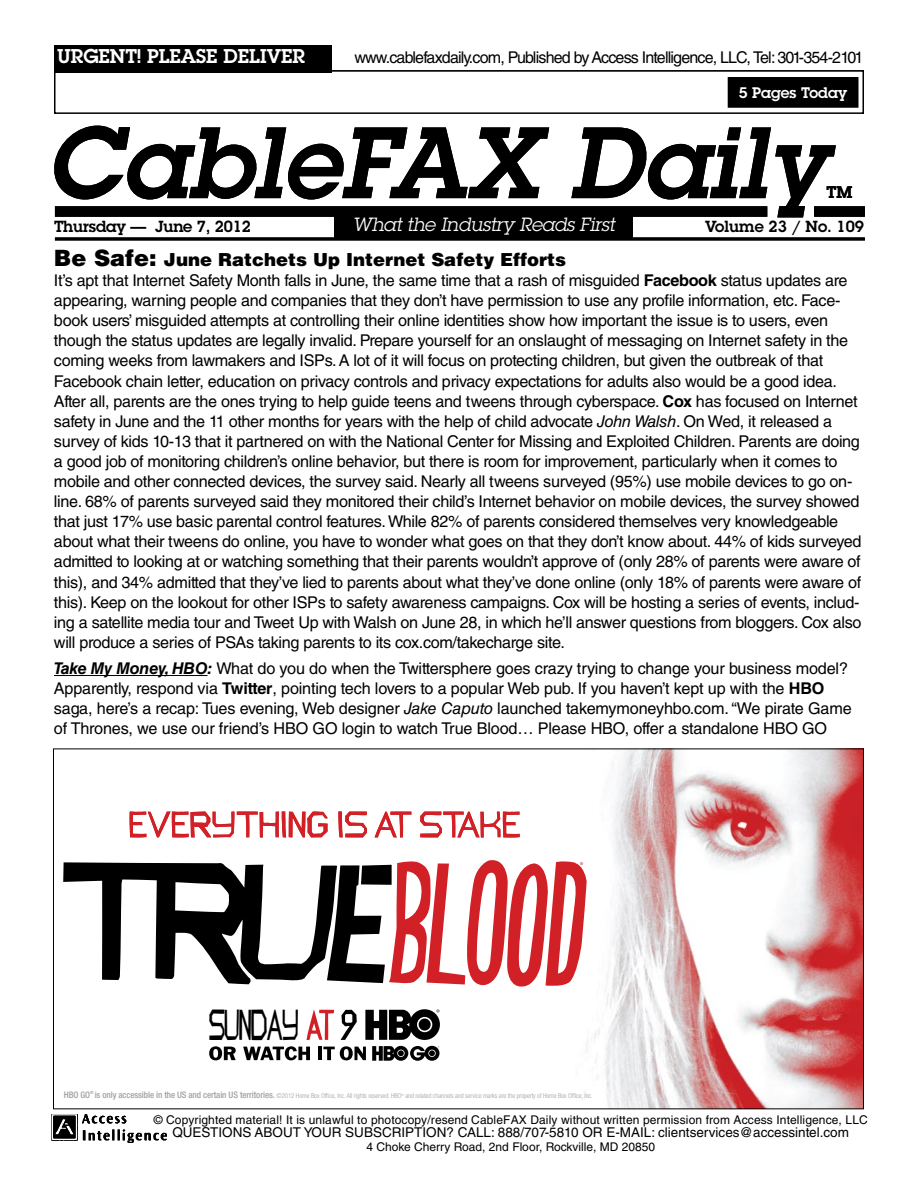
<style>
.page{position:relative;width:918px;height:1188px;background:#fff}
.page>*{position:absolute;margin:0;border:0;box-sizing:border-box;transform-origin:0 0}
.t1{font:italic 600 99px "Lubalin Graph Std";color:#000}
.t2{font:30.6px "True Blade";letter-spacing:.02em;color:#000;scale:.58 1}
.t3{font:600 19.5px "Lubalin Graph Std";color:#fff}
.t4{font:italic 18.75px "Lubalin Graph Std";letter-spacing:-.01em;color:#fff}
.t5{font:900 18px "Helvetica LT Std";color:#000}
.t6{font:600 16.5px "Lubalin Graph Std";color:#000}
.t7{font:16.2px/20.1px "Helvetica LT Std";letter-spacing:-.02em;color:#000}
.t8{font:16.2px "Helvetica LT Std";letter-spacing:-.05em;color:#000}
.t9{font:600 15.75px "Lubalin Graph Std";letter-spacing:-.01em;color:#000}
.t10{font:600 15px "Lubalin Graph Std";color:#fff}
.t11{font:13.5px "Helvetica LT Std";color:#000}
.t12{font:12px "Helvetica LT Std";letter-spacing:.01em;color:#000}
.t13{font:500 condensed 9px "Helvetica Neue";letter-spacing:-.01em;color:#9d9fa2}
.t14{font:300 condensed 6.75px "Helvetica Neue";letter-spacing:-.01em;color:#9d9fa2}
.t15{font:500 3.9px "Helvetica Neue";color:#d12026}
.t16{font:300 condensed 3px "Helvetica Neue";color:#9d9fa2}
.s1{font-size:22.5px}
.s2{font-weight:700}
.s3{font-style:italic}
.s4{font-weight:700;font-style:italic}
.s5{font-weight:300;font-size:6.75px}
</style>
<div class="page">
<img style="left:52px;top:1114px;width:115px;height:29px">
<div style="left:55px;top:206px;width:712px;height:11px;background:#000"></div>
<div style="left:814px;top:206px;width:51px;height:11px;background:#000"></div>
<div style="left:334px;top:212px;width:299px;height:26px;background:#000"></div>
<hr style="left:55px;top:237px;width:810px;height:3px;background:#000">
<div style="left:54px;top:70px;width:810px;height:44px;border:2px solid #000"></div>
<div style="left:54px;top:45px;width:278px;height:27px;background:#000"></div>
<div style="left:728px;top:78px;width:130px;height:29px;background:#000"></div>
<div style="left:728px;top:77px;width:131px;height:31px;border:2px solid #000"></div>
<hr style="left:54px;top:675px;width:154px;height:1px;background:#000">
<img style="left:496px;top:751px;width:366px;height:356px">
<svg style="left:63px;top:858px;width:524px;height:130px"></svg>
<svg style="left:341px;top:1010px;width:16px;height:30px"></svg>
<svg style="left:307px;top:1010px;width:27px;height:30px"></svg>
<svg style="left:365px;top:1009px;width:75px;height:31px"></svg>
<svg style="left:130px;top:811px;width:198px;height:27px"></svg>
<svg style="left:375px;top:812px;width:36px;height:26px"></svg>
<svg style="left:420px;top:812px;width:100px;height:26px"></svg>
<svg style="left:338px;top:811px;width:29px;height:26px"></svg>
<svg style="left:372px;top:1046px;width:68px;height:15px"></svg>
<svg style="left:209px;top:1046px;width:27px;height:14px"></svg>
<svg style="left:243px;top:1046px;width:67px;height:14px"></svg>
<hr style="left:318px;top:1047px;width:4px;height:13px;background:#000">
<svg style="left:323px;top:1046px;width:43px;height:14px"></svg>
<p class="t3" style="left:57px;top:43px;width:249px">URGENT! PLEASE DELIVER</p>
<p class="t8" style="left:354px;top:48px;width:511px">www.cablefaxdaily.com, Published by Access Intelligence, LLC, Tel: 301-354-2101</p>
<p class="t10" style="left:739px;top:83px;width:10px">4</p>
<p class="t10" style="left:739px;top:83px;width:110px">5 Pages Today</p>
<h1 class="t1" style="left:46px;top:97px;width:782px">CableFAX Daily</h1>
<p class="t6" style="left:827px;top:181px;width:27px">TM</p>
<p class="t4" style="left:352px;top:213px;width:264px">What the Industry Reads First</p>
<p class="t9" style="left:705px;top:216px;width:160px">Volume 23 / No. 109</p>
<p class="t9" style="left:54px;top:216px;width:199px">Thursday — June 7, 2012</p>
<p class="t5" style="left:54px;top:248px;width:514px"><span class="s1">Be Safe:</span> June Ratchets Up Internet Safety Efforts</p>
<p class="t7" style="left:54px;top:270px;width:809px">It’s apt that Internet Safety Month falls in June, the same time that a rash of misguided <span class="s2">Facebook</span> status updates are appearing, warning people and companies that they don’t have permission to use any profile information, etc. Face&shy;book users’ misguided attempts at controlling their online identities show how important the issue is to users, even though the status updates are legally invalid. Prepare yourself for an onslaught of messaging on Internet safety in the coming weeks from lawmakers and ISPs. A lot of it will focus on protecting children, but given the outbreak of that Facebook chain letter, education on privacy controls and privacy expectations for adults also would be a good idea.<br>After all, parents are the ones trying to help guide teens and tweens through cyberspace. <span class="s2">Cox</span> has focused on Internet safety in June and the 11 other months for years with the help of child advocate <span class="s3">John Walsh</span>. On Wed, it released a survey of kids 10-13 that it partnered on with the National Center for Missing and Exploited Children. Parents are doing a good job of monitoring children’s online behavior, but there is room for improvement, particularly when it comes to mobile and other connected devices, the survey said. Nearly all tweens surveyed (95%) use mobile devices to go on&shy;line. 68% of parents surveyed said they monitored their child’s Internet behavior on mobile devices, the survey showed that just 17% use basic parental control features. While 82% of parents considered themselves very knowledgeable about what their tweens do online, you have to wonder what goes on that they don’t know about. 44% of kids surveyed admitted to looking at or watching something that their parents wouldn’t approve of (only 28% of parents were aware of this), and 34% admitted that they’ve lied to parents about what they’ve done online (only 18% of parents were aware of this). Keep on the lookout for other ISPs to safety awareness campaigns. Cox will be hosting a series of events, includ&shy;ing a satellite media tour and Tweet Up with Walsh on June 28, in which he’ll answer questions from bloggers. Cox also will produce a series of PSAs taking parents to its cox.com/takecharge site.</p>
<p class="t7" style="left:54px;top:658px;width:799px"><span class="s4">Take My Money, HBO:</span> What do you do when the Twittersphere goes crazy trying to change your business model?<br>Apparently, respond via <span class="s2">Twitter</span>, pointing tech lovers to a popular Web pub. If you haven’t kept up with the <span class="s2">HBO </span>saga, here’s a recap: Tues evening, Web designer <span class="s3">Jake Caputo</span> launched takemymoneyhbo.com. “We pirate Game of Thrones, we use our friend’s HBO GO login to watch True Blood… Please HBO, offer a standalone HBO GO</p>
<h2 class="t2" style="left:209px;top:1009px;width:154px">SUNDAY</h2>
<p class="t15" style="left:580px;top:861px;width:5px">®</p>
<p class="t13" style="left:64px;top:1089px;width:339px">HBO GO<sup>®</sup> is only accessible in the US and certain US territories. <span class="s5">©2012 Home Box Office, Inc. All rights reserved. HBO</span></p>
<p class="t16" style="left:402px;top:1093px;width:4px">®</p>
<p class="t14" style="left:405px;top:1092px;width:189px">and related channels and service marks are the property of Home Box Office, Inc.</p>
<p class="t12" style="left:154px;top:1113px;width:716px">© Copyrighted material! It is unlawful to photocopy/resend CableFAX Daily without written permission from Access Intelligence, LLC</p>
<p class="t11" style="left:172px;top:1125px;width:678px">QUESTIONS ABOUT YOUR SUBSCRIPTION? CALL: 888/707-5810 OR E-MAIL: clientservices@accessintel.com</p>
<p class="t12" style="left:366px;top:1140px;width:290px">4 Choke Cherry Road, 2nd Floor, Rockville, MD 20850</p>
</div>
